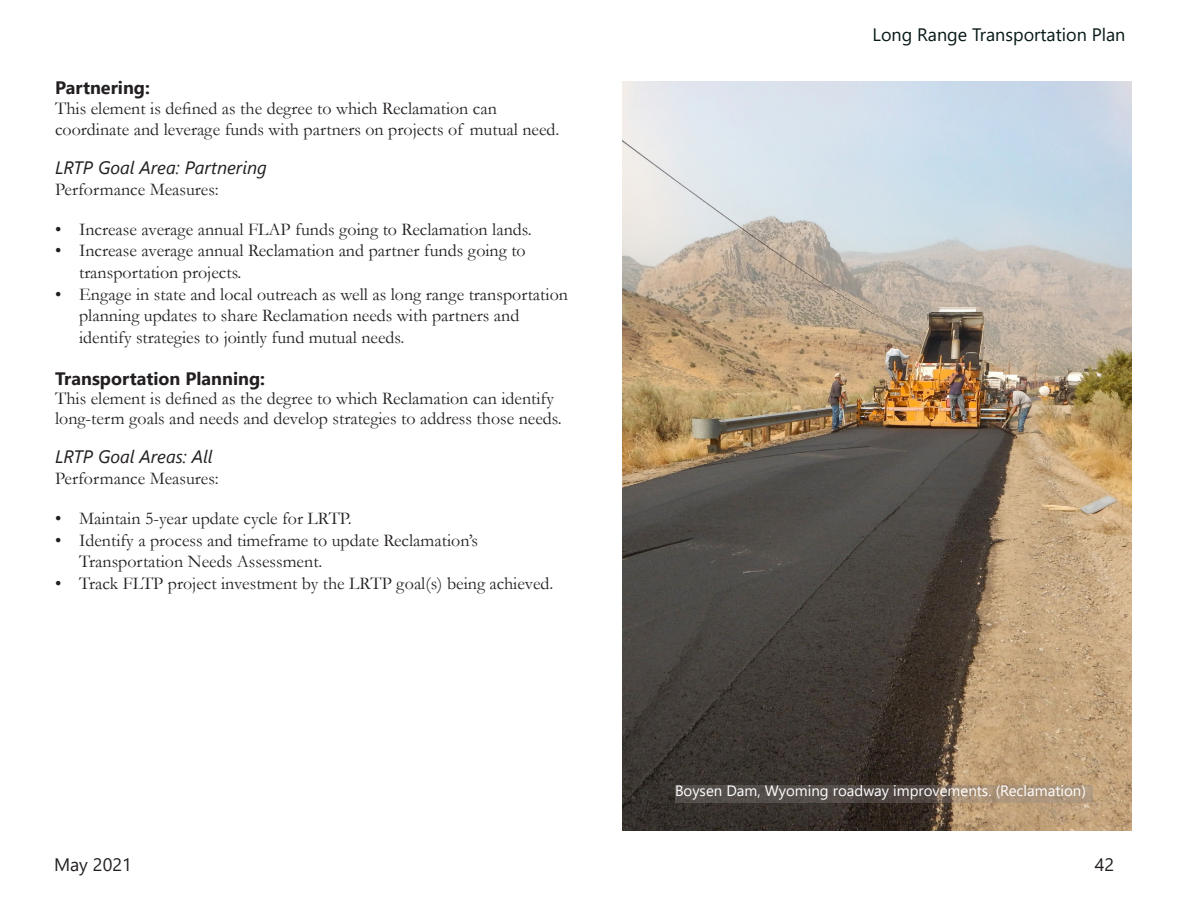
<style>
.page{position:relative;width:1188px;height:918px;background:#fff}
.page>*{position:absolute;margin:0;border:0;box-sizing:border-box;transform-origin:0 0}
.BodyText{font:18px/21.6px "Garamond";color:#231f20}
.BodyText-2{font:italic 18px/21.6px "Segoe UI";color:#231f20}
.Heading_3{font:700 18px "Segoe UI";color:#231f20}
.t1{font:18px "Segoe UI";color:#081918}
.t2{font:18px "Segoe UI";color:#231f20}
.SubSub{font:15px "Segoe UI";color:#fff}
.s1{font-family:"Garamond";font-style:normal}
.s2{font-family:"Segoe UI";font-style:italic}
</style>
<div class="page">
<img style="left:622px;top:81px;width:510px;height:750px">
<svg style="left:675px;top:785px;width:418px;height:17px;background:#72655a"></svg>
<p class="Heading_3" style="left:55px;top:71px;width:96px">Partnering:</p>
<p class="BodyText" style="left:55px;top:97px;width:506px;line-height:21px">This element is defined as the degree to which Reclamation can coordinate and leverage funds with partners on projects of mutual need.</p>
<p class="BodyText-2" style="left:55px;top:153px;width:213px">LRTP Goal Area: Partnering<br><span class="s1">Performance Measures:</span></p>
<p class="BodyText" style="left:55px;top:218px;width:478px">• Increase average annual FLAP funds going to Reclamation lands.</p>
<p class="BodyText" style="left:79px;top:239px;width:448px;text-indent:-24px">• Increase average annual Reclamation and partner funds going to transportation projects.</p>
<p class="BodyText" style="left:79px;top:283px;width:490px;text-indent:-24px">• Engage in state and local outreach as well as long range transportation planning updates to share Reclamation needs with partners and identify strategies to jointly fund mutual needs.</p>
<p class="Heading_3" style="left:55px;top:361px;width:212px">Transportation Planning:</p>
<p class="BodyText" style="left:55px;top:388px;width:508px;line-height:19.5px">This element is defined as the degree to which Reclamation can identify long-term goals and needs and develop strategies to address those needs.</p>
<p class="BodyText" style="left:55px;top:446px;width:165px"><span class="s2">LRTP Goal Areas: All<br></span>Performance Measures:</p>
<p class="BodyText" style="left:55px;top:507px;width:298px">• Maintain 5-year update cycle for LRTP.</p>
<p class="BodyText" style="left:79px;top:529px;width:401px;text-indent:-24px">• Identify a process and timeframe to update Reclamation’s<br>Transportation Needs Assessment.</p>
<p class="BodyText" style="left:55px;top:572px;width:500px">• Track FLTP project investment by the LRTP goal(s) being achieved.</p>
<p class="t1" style="left:873px;top:18px;width:254px">Long Range Transportation Plan</p>
<p class="SubSub" style="left:675px;top:777px;width:412px">Boysen Dam, Wyoming roadway improvements. (Reclamation)</p>
<p class="t2" style="left:54px;top:847px;width:79px">May 2021</p>
<p class="t2" style="left:1095px;top:847px;width:21px">42</p>
</div>
